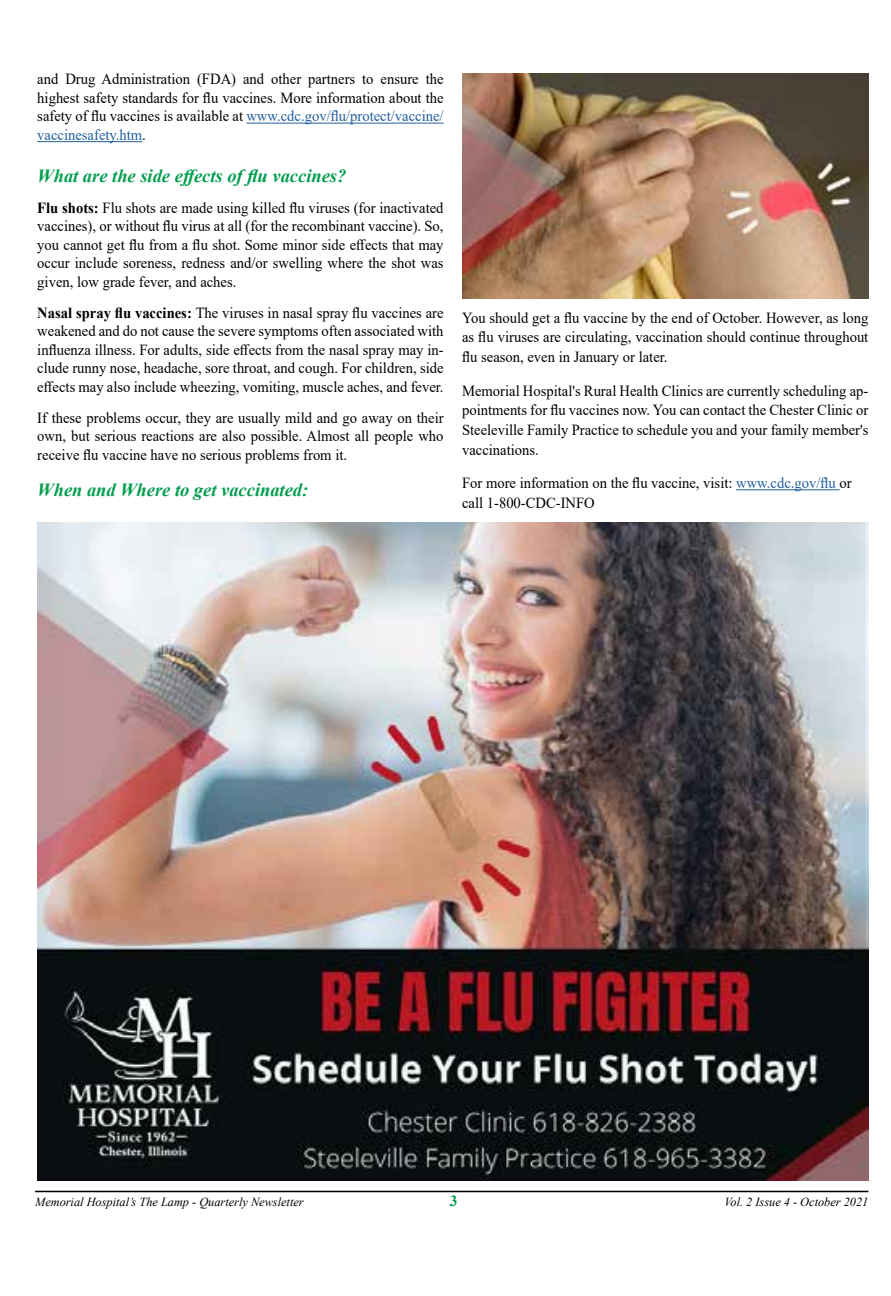
<style>
.page{position:relative;width:891px;height:1296px;background:#fff}
.page>*{position:absolute;margin:0;border:0;box-sizing:border-box;transform-origin:0 0}
.t1{font:italic 700 18.45px "Times New Roman";color:#009d4e}
.t2{font:15.3px/18.4px "Times New Roman";color:#000;text-align:justify;scale:.95 1}
.t3{font:700 15.3px "Times New Roman";color:#009d4e}
.t4{font:italic 12.38px "Times New Roman";color:#000}
.s1{color:#215e9e}
.s2{font-weight:700}
</style>
<div class="page">
<hr style="left:35px;top:1191px;width:833px;height:1px;background:#000">
<hr style="left:246px;top:123px;width:198px;height:1px;background:#215e9e">
<hr style="left:37px;top:141px;width:105px;height:1px;background:#215e9e">
<hr style="left:736px;top:489px;width:104px;height:1px;background:#215e9e">
<img style="left:462px;top:74px;width:406px;height:224px">
<img style="left:37px;top:522px;width:831px;height:659px">
<p class="t2" style="left:37px;top:70px;width:429px">and Drug Administration (FDA) and other partners to ensure the highest safety standards for flu vaccines. More information about the safety of flu vaccines is available at <span class="s1">www.cdc.gov/flu/protect/vaccine/ vaccinesafety.htm</span>.</p>
<p class="t1" style="left:37px;top:163px;width:311px">What are the side effects of flu vaccines?</p>
<p class="t2" style="left:37px;top:198px;width:429px"><span class="s2">Flu shots:</span> Flu shots are made using killed flu viruses (for inactivated vaccines), or without flu virus at all (for the recombinant vaccine). So, you cannot get flu from a flu shot. Some minor side effects that may occur include soreness, redness and/or swelling where the shot was given, low grade fever, and aches.</p>
<p class="t2" style="left:37px;top:303px;width:429px"><span class="s2">Nasal spray flu vaccines:</span> The viruses in nasal spray flu vaccines are weakened and do not cause the severe symptoms often associated with influenza illness. For adults, side effects from the nasal spray may in&shy;clude runny nose, headache, sore throat, and cough. For children, side effects may also include wheezing, vomiting, muscle aches, and fever.</p>
<p class="t2" style="left:37px;top:408px;width:429px">If these problems occur, they are usually mild and go away on their own, but serious reactions are also possible. Almost all people who receive flu vaccine have no serious problems from it.</p>
<p class="t1" style="left:37px;top:476px;width:273px">When and Where to get vaccinated:</p>
<p class="t2" style="left:462px;top:307px;width:429px;line-height:19.8px">You should get a flu vaccine by the end of October. However, as long as flu viruses are circulating, vaccination should continue throughout flu season, even in January or later.</p>
<p class="t2" style="left:462px;top:380px;width:429px;line-height:19.8px">Memorial Hospital's Rural Health Clinics are currently scheduling ap&shy;pointments for flu vaccines now. You can contact the Chester Clinic or Steeleville Family Practice to schedule you and your family member's vaccinations.</p>
<p class="t2" style="left:462px;top:473px;width:412px;line-height:19.8px">For more information on the flu vaccine, visit: <span class="s1">www.cdc.gov/flu</span> or call 1-800-CDC-INFO</p>
<p class="t4" style="left:35px;top:1193px;width:270px">Memorial Hospital’s The Lamp - Quarterly Newsletter</p>
<p class="t3" style="left:450px;top:1190px;width:9px">3</p>
<p class="t4" style="left:724px;top:1193px;width:145px">Vol. 2 Issue 4 - October 2021</p>
</div>
